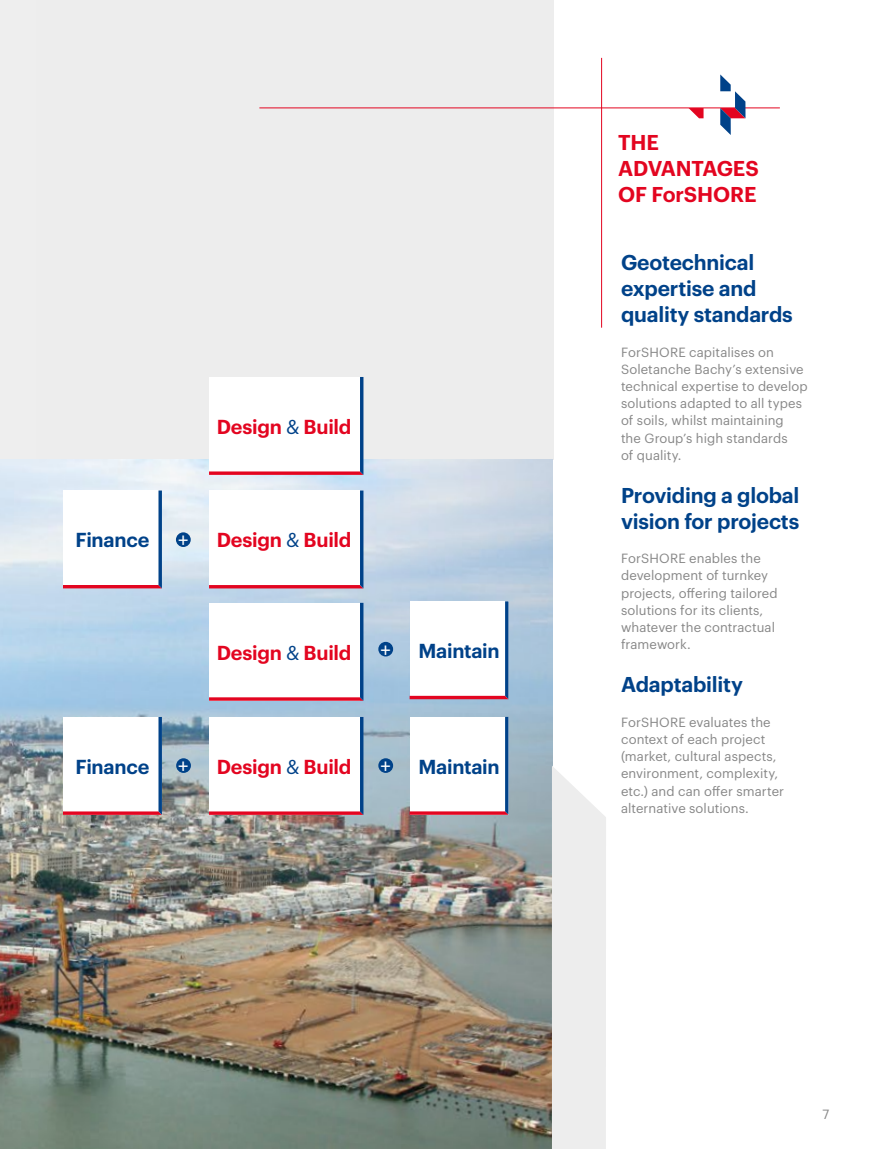
<style>
.page{position:relative;width:893px;height:1149px;background:#fff}
.page>*{position:absolute;margin:0;border:0;box-sizing:border-box;transform-origin:0 0}
.t1{font:600 21px/25.8px "Graphik";letter-spacing:-.01em;color:#004289}
.t2{font:600 21px/25.8px "Graphik";letter-spacing:-.005em;color:#e30520}
.t3{font:600 19.8px "Graphik";letter-spacing:-.01em;color:#e30520}
.t4{font:600 19.8px "Graphik";letter-spacing:-.015em;color:#004289}
.t5{font:19.8px "Graphik";color:#fff}
.t6{font:13.05px/17.2px "Graphik";letter-spacing:.005em;color:#878787}
.s1{font-weight:400;color:#004289}
</style>
<div class="page">
<div style="left:0;top:0;width:554px;height:459px;background:#ededed"></div>
<img style="left:0;top:459px;width:552px;height:689px">
<div style="left:552px;top:765px;width:54px;height:383px;background:#ededed"></div>
<svg style="left:410px;top:601px;width:98px;height:98px"></svg>
<div style="left:209px;top:377px;width:154px;height:97px;background:#fff"></div>
<svg style="left:209px;top:490px;width:154px;height:98px"></svg>
<svg style="left:209px;top:602px;width:154px;height:98px"></svg>
<svg style="left:209px;top:716px;width:154px;height:98px"></svg>
<svg style="left:63px;top:716px;width:99px;height:98px"></svg>
<svg style="left:410px;top:716px;width:98px;height:98px"></svg>
<svg style="left:63px;top:490px;width:99px;height:98px"></svg>
<div style="left:176px;top:532px;width:15px;height:15px;background:#004289;border-radius:50%"></div>
<div style="left:176px;top:758px;width:15px;height:14px;background:#004289;border-radius:50%"></div>
<div style="left:378px;top:758px;width:15px;height:14px;background:#004289;border-radius:50%"></div>
<div style="left:378px;top:641px;width:15px;height:15px;background:#004289;border-radius:50%"></div>
<hr style="left:601px;top:58px;width:1px;height:269px;background:#e30520">
<hr style="left:259px;top:108px;width:521px;height:1px;background:#e30520">
<svg style="left:720px;top:74px;width:25px;height:61px"></svg>
<svg style="left:688px;top:108px;width:15px;height:10px"></svg>
<h2 class="t3" style="left:217px;top:411px;width:136px">Design <span class="s1">&amp;</span> Build</h2>
<h2 class="t4" style="left:76px;top:525px;width:75px">Finance</h2>
<h2 class="t5" style="left:178px;top:525px;width:12px">+</h2>
<h2 class="t3" style="left:217px;top:525px;width:136px">Design <span class="s1">&amp;</span> Build</h2>
<h2 class="t3" style="left:217px;top:637px;width:136px">Design <span class="s1">&amp;</span> Build</h2>
<h2 class="t5" style="left:380px;top:634px;width:12px">+</h2>
<h2 class="t4" style="left:418px;top:635px;width:83px">Maintain</h2>
<h2 class="t4" style="left:76px;top:751px;width:75px">Finance</h2>
<h2 class="t3" style="left:217px;top:751px;width:136px">Design <span class="s1">&amp;</span> Build</h2>
<h2 class="t4" style="left:418px;top:751px;width:83px">Maintain</h2>
<h2 class="t5" style="left:178px;top:750px;width:12px">+</h2>
<h2 class="t5" style="left:380px;top:750px;width:12px">+</h2>
<h1 class="t2" style="left:618px;top:127px;width:142px">THE<br>ADVANTAGES<br>OF ForSHORE</h1>
<h1 class="t1" style="left:621px;top:248px;width:173px">Geotechnical expertise and quality standards</h1>
<p class="t6" style="left:621px;top:342px;width:188px">ForSHORE capitalises on<br>Soletanche Bachy’s extensive technical expertise to develop solutions adapted to all types of soils, whilst maintaining<br>the Group’s high standards<br>of quality.</p>
<h1 class="t1" style="left:621px;top:480px;width:180px">Providing a global vision for projects</h1>
<p class="t6" style="left:621px;top:548px;width:158px">ForSHORE enables the development of turnkey projects, offering tailored solutions for its clients, whatever the contractual framework.</p>
<h1 class="t1" style="left:621px;top:669px;width:123px">Adaptability</h1>
<p class="t6" style="left:621px;top:712px;width:165px">ForSHORE evaluates the context of each project (market, cultural aspects, environment, complexity, etc.) and can offer smarter alternative solutions.</p>
<p class="t6" style="left:822px;top:1104px;width:8px">7</p>
</div>
